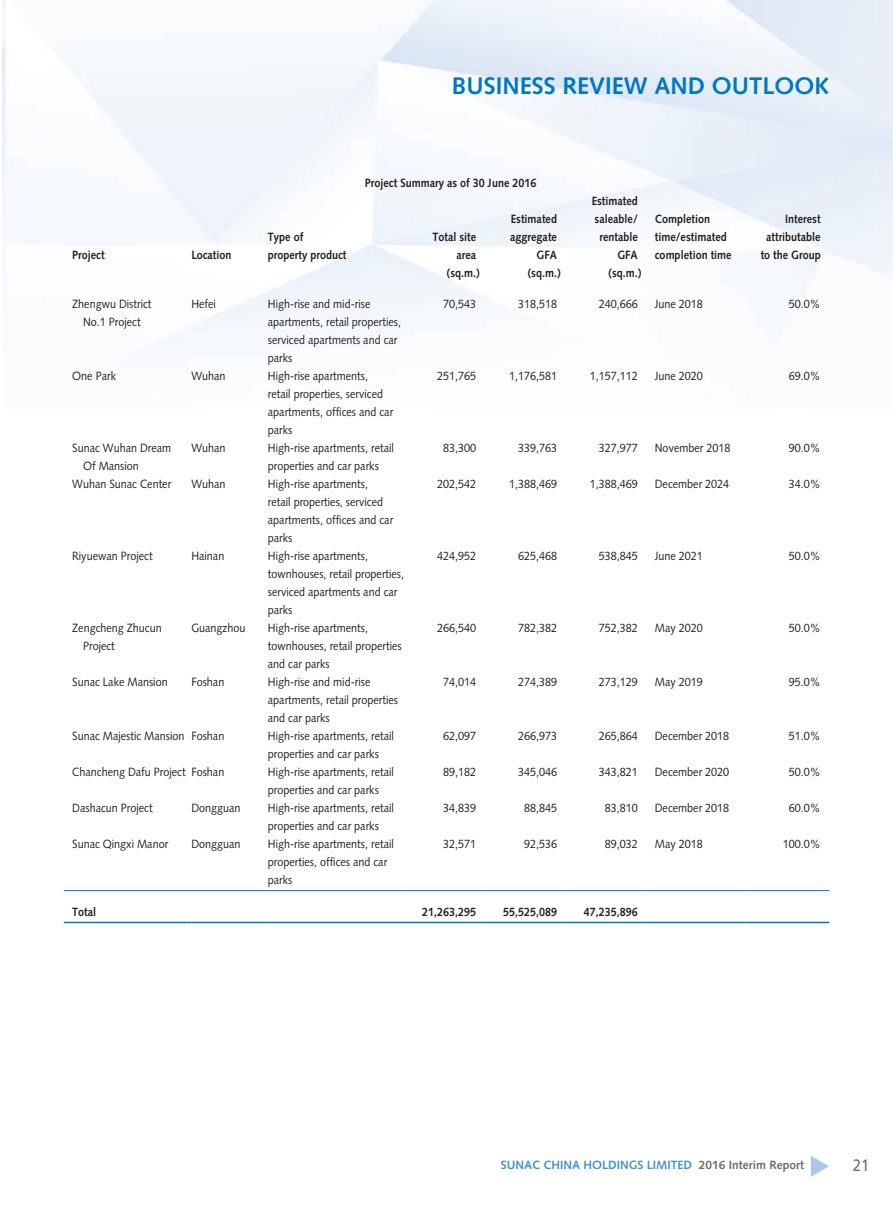
<style>
.page{position:relative;width:893px;height:1212px;background:#fff}
.page>*{position:absolute;margin:0;border:0;box-sizing:border-box;transform-origin:0 0}
.t1{font:700 24px "Syntax LT Std";color:#0077c0}
.t2{font:16.5px "Frutiger LT Std";color:#6c6d70;scale:.9 1}
._6__表內文{font:12px/18px "Syntax LT Std";color:#231f20;scale:.9 1}
._6__表內文-2{font:700 12px "Syntax LT Std";color:#231f20;scale:.9 1}
.t3{font:700 12px "Syntax LT Std";color:#3d91ce}
.s1{color:#6c6d70}
</style>
<div class="page">
<svg style="left:811px;top:1155px;width:18px;height:22px"></svg>
<hr style="left:64px;top:890px;width:127px;height:1px;background:#0077c0">
<hr style="left:191px;top:890px;width:77px;height:1px;background:#0077c0">
<hr style="left:268px;top:890px;width:136px;height:1px;background:#0077c0">
<hr style="left:404px;top:890px;width:81px;height:1px;background:#0077c0">
<hr style="left:485px;top:890px;width:81px;height:1px;background:#0077c0">
<hr style="left:566px;top:890px;width:80px;height:1px;background:#0077c0">
<hr style="left:646px;top:890px;width:98px;height:1px;background:#0077c0">
<hr style="left:744px;top:890px;width:85px;height:1px;background:#0077c0">
<hr style="left:64px;top:922px;width:127px;height:1px;background:#0077c0">
<hr style="left:191px;top:922px;width:77px;height:1px;background:#0077c0">
<hr style="left:268px;top:922px;width:136px;height:1px;background:#0077c0">
<hr style="left:404px;top:922px;width:81px;height:1px;background:#0077c0">
<hr style="left:485px;top:922px;width:81px;height:1px;background:#0077c0">
<hr style="left:566px;top:922px;width:80px;height:1px;background:#0077c0">
<hr style="left:646px;top:922px;width:98px;height:1px;background:#0077c0">
<hr style="left:744px;top:922px;width:85px;height:1px;background:#0077c0">
<h1 class="t1" style="left:452px;top:72px;width:379px">BUSINESS REVIEW AND OUTLOOK</h1>
<p class="_6__表內文-2" style="left:72px;top:248px;width:38px">Project</p>
<p class="_6__表內文-2" style="left:191px;top:248px;width:46px">Location</p>
<p class="_6__表內文-2" style="left:268px;top:230px;width:41px">Type of</p>
<p class="_6__表內文-2" style="left:268px;top:248px;width:89px">property product</p>
<p class="_6__表內文-2" style="left:365px;top:176px;width:192px">Project Summary as of 30 June 2016</p>
<p class="_6__表內文-2" style="left:432px;top:230px;width:50px">Total site</p>
<p class="_6__表內文-2" style="left:456px;top:248px;width:23px">area</p>
<p class="_6__表內文-2" style="left:511px;top:212px;width:53px">Estimated</p>
<p class="_6__表內文-2" style="left:510px;top:230px;width:54px">aggregate</p>
<p class="_6__表內文-2" style="left:537px;top:248px;width:24px">GFA</p>
<p class="_6__表內文-2" style="left:592px;top:194px;width:53px">Estimated</p>
<p class="_6__表內文-2" style="left:595px;top:212px;width:49px">saleable/</p>
<p class="_6__表內文-2" style="left:599px;top:230px;width:44px">rentable</p>
<p class="_6__表內文-2" style="left:617px;top:248px;width:24px">GFA</p>
<p class="_6__表內文-2" style="left:447px;top:266px;width:38px">(sq.m.)</p>
<p class="_6__表內文-2" style="left:528px;top:266px;width:38px">(sq.m.)</p>
<p class="_6__表內文-2" style="left:608px;top:266px;width:38px">(sq.m.)</p>
<p class="_6__表內文-2" style="left:655px;top:212px;width:63px">Completion</p>
<p class="_6__表內文-2" style="left:655px;top:230px;width:81px">time/estimated</p>
<p class="_6__表內文-2" style="left:655px;top:248px;width:87px">completion time</p>
<p class="_6__表內文-2" style="left:785px;top:212px;width:41px">Interest</p>
<p class="_6__表內文-2" style="left:766px;top:230px;width:62px">attributable</p>
<p class="_6__表內文-2" style="left:761px;top:248px;width:68px">to the Group</p>
<p class="_6__表內文" style="left:72px;top:295px;width:90px">Zhengwu District</p>
<p class="_6__表內文" style="left:83px;top:313px;width:66px">No.1 Project</p>
<p class="_6__表內文" style="left:191px;top:295px;width:29px">Hefei</p>
<p class="_6__表內文" style="left:268px;top:295px;width:150px">High-rise and mid-rise apartments, retail properties, serviced apartments and car parks</p>
<p class="_6__表內文" style="left:443px;top:295px;width:38px">70,543</p>
<p class="_6__表內文" style="left:518px;top:295px;width:45px">318,518</p>
<p class="_6__表內文" style="left:599px;top:295px;width:45px">240,666</p>
<p class="_6__表內文" style="left:655px;top:295px;width:55px">June 2018</p>
<p class="_6__表內文" style="left:789px;top:295px;width:37px">50.0%</p>
<p class="_6__表內文" style="left:72px;top:367px;width:50px">One Park</p>
<p class="_6__表內文" style="left:191px;top:367px;width:40px">Wuhan</p>
<p class="_6__表內文" style="left:268px;top:367px;width:141px">High-rise apartments, retail properties, serviced apartments, offices and car parks</p>
<p class="_6__表內文" style="left:437px;top:367px;width:45px">251,765</p>
<p class="_6__表內文" style="left:509px;top:367px;width:55px">1,176,581</p>
<p class="_6__表內文" style="left:590px;top:367px;width:55px">1,157,112</p>
<p class="_6__表內文" style="left:655px;top:367px;width:55px">June 2020</p>
<p class="_6__表內文" style="left:789px;top:367px;width:37px">69.0%</p>
<p class="_6__表內文" style="left:72px;top:439px;width:112px">Sunac Wuhan Dream</p>
<p class="_6__表內文" style="left:83px;top:457px;width:64px">Of Mansion</p>
<p class="_6__表內文" style="left:191px;top:439px;width:40px">Wuhan</p>
<p class="_6__表內文" style="left:268px;top:439px;width:142px">High-rise apartments, retail properties and car parks</p>
<p class="_6__表內文" style="left:443px;top:439px;width:38px">83,300</p>
<p class="_6__表內文" style="left:518px;top:439px;width:45px">339,763</p>
<p class="_6__表內文" style="left:599px;top:439px;width:45px">327,977</p>
<p class="_6__表內文" style="left:655px;top:439px;width:86px">November 2018</p>
<p class="_6__表內文" style="left:789px;top:439px;width:37px">90.0%</p>
<p class="_6__表內文" style="left:72px;top:475px;width:112px">Wuhan Sunac Center</p>
<p class="_6__表內文" style="left:191px;top:475px;width:40px">Wuhan</p>
<p class="_6__表內文" style="left:268px;top:475px;width:141px">High-rise apartments, retail properties, serviced apartments, offices and car parks</p>
<p class="_6__表內文" style="left:437px;top:475px;width:45px">202,542</p>
<p class="_6__表內文" style="left:509px;top:475px;width:55px">1,388,469</p>
<p class="_6__表內文" style="left:590px;top:475px;width:55px">1,388,469</p>
<p class="_6__表內文" style="left:655px;top:475px;width:84px">December 2024</p>
<p class="_6__表內文" style="left:789px;top:475px;width:37px">34.0%</p>
<p class="_6__表內文" style="left:72px;top:547px;width:91px">Riyuewan Project</p>
<p class="_6__表內文" style="left:191px;top:547px;width:38px">Hainan</p>
<p class="_6__表內文" style="left:268px;top:547px;width:153px">High-rise apartments, townhouses, retail properties, serviced apartments and car parks</p>
<p class="_6__表內文" style="left:437px;top:547px;width:45px">424,952</p>
<p class="_6__表內文" style="left:518px;top:547px;width:45px">625,468</p>
<p class="_6__表內文" style="left:599px;top:547px;width:45px">538,845</p>
<p class="_6__表內文" style="left:655px;top:547px;width:55px">June 2021</p>
<p class="_6__表內文" style="left:789px;top:547px;width:37px">50.0%</p>
<p class="_6__表內文" style="left:72px;top:619px;width:101px">Zengcheng Zhucun</p>
<p class="_6__表內文" style="left:83px;top:637px;width:37px">Project</p>
<p class="_6__表內文" style="left:191px;top:619px;width:62px">Guangzhou</p>
<p class="_6__表內文" style="left:268px;top:619px;width:150px">High-rise apartments, townhouses, retail properties and car parks</p>
<p class="_6__表內文" style="left:437px;top:619px;width:45px">266,540</p>
<p class="_6__表內文" style="left:518px;top:619px;width:45px">782,382</p>
<p class="_6__表內文" style="left:599px;top:619px;width:45px">752,382</p>
<p class="_6__表內文" style="left:655px;top:619px;width:55px">May 2020</p>
<p class="_6__表內文" style="left:789px;top:619px;width:37px">50.0%</p>
<p class="_6__表內文" style="left:72px;top:673px;width:108px">Sunac Lake Mansion</p>
<p class="_6__表內文" style="left:191px;top:673px;width:38px">Foshan</p>
<p class="_6__表內文" style="left:268px;top:673px;width:146px">High-rise and mid-rise apartments, retail properties and car parks</p>
<p class="_6__表內文" style="left:443px;top:673px;width:38px">74,014</p>
<p class="_6__表內文" style="left:518px;top:673px;width:45px">274,389</p>
<p class="_6__表內文" style="left:599px;top:673px;width:45px">273,129</p>
<p class="_6__表內文" style="left:655px;top:673px;width:55px">May 2019</p>
<p class="_6__表內文" style="left:789px;top:673px;width:37px">95.0%</p>
<p class="_6__表內文" style="left:72px;top:727px;width:126px">Sunac Majestic Mansion</p>
<p class="_6__表內文" style="left:191px;top:727px;width:38px">Foshan</p>
<p class="_6__表內文" style="left:268px;top:727px;width:142px">High-rise apartments, retail properties and car parks</p>
<p class="_6__表內文" style="left:443px;top:727px;width:38px">62,097</p>
<p class="_6__表內文" style="left:518px;top:727px;width:45px">266,973</p>
<p class="_6__表內文" style="left:599px;top:727px;width:45px">265,864</p>
<p class="_6__表內文" style="left:655px;top:727px;width:84px">December 2018</p>
<p class="_6__表內文" style="left:789px;top:727px;width:37px">51.0%</p>
<p class="_6__表內文" style="left:72px;top:763px;width:128px">Chancheng Dafu Project</p>
<p class="_6__表內文" style="left:191px;top:763px;width:38px">Foshan</p>
<p class="_6__表內文" style="left:268px;top:763px;width:142px">High-rise apartments, retail properties and car parks</p>
<p class="_6__表內文" style="left:443px;top:763px;width:38px">89,182</p>
<p class="_6__表內文" style="left:518px;top:763px;width:45px">345,046</p>
<p class="_6__表內文" style="left:599px;top:763px;width:45px">343,821</p>
<p class="_6__表內文" style="left:655px;top:763px;width:84px">December 2020</p>
<p class="_6__表內文" style="left:789px;top:763px;width:37px">50.0%</p>
<p class="_6__表內文" style="left:72px;top:799px;width:91px">Dashacun Project</p>
<p class="_6__表內文" style="left:191px;top:799px;width:56px">Dongguan</p>
<p class="_6__表內文" style="left:268px;top:799px;width:142px">High-rise apartments, retail properties and car parks</p>
<p class="_6__表內文" style="left:443px;top:799px;width:38px">34,839</p>
<p class="_6__表內文" style="left:524px;top:799px;width:38px">88,845</p>
<p class="_6__表內文" style="left:605px;top:799px;width:38px">83,810</p>
<p class="_6__表內文" style="left:655px;top:799px;width:84px">December 2018</p>
<p class="_6__表內文" style="left:789px;top:799px;width:37px">60.0%</p>
<p class="_6__表內文" style="left:72px;top:835px;width:108px">Sunac Qingxi Manor</p>
<p class="_6__表內文" style="left:191px;top:835px;width:56px">Dongguan</p>
<p class="_6__表內文" style="left:268px;top:835px;width:142px">High-rise apartments, retail properties, offices and car parks</p>
<p class="_6__表內文" style="left:443px;top:835px;width:38px">32,571</p>
<p class="_6__表內文" style="left:524px;top:835px;width:38px">92,536</p>
<p class="_6__表內文" style="left:605px;top:835px;width:38px">89,032</p>
<p class="_6__表內文" style="left:655px;top:835px;width:55px">May 2018</p>
<p class="_6__表內文" style="left:783px;top:835px;width:44px">100.0%</p>
<p class="_6__表內文-2" style="left:72px;top:905px;width:28px">Total</p>
<p class="_6__表內文-2" style="left:422px;top:905px;width:62px">21,263,295</p>
<p class="_6__表內文-2" style="left:503px;top:905px;width:62px">55,525,089</p>
<p class="_6__表內文-2" style="left:584px;top:905px;width:62px">47,235,896</p>
<p class="t3" style="left:501px;top:1158px;width:305px">SUNAC CHINA HOLDINGS LIMITED <span class="s1">2016 Interim Report</span></p>
<h2 class="t2" style="left:853px;top:1156px;width:20px">21</h2>
</div>
